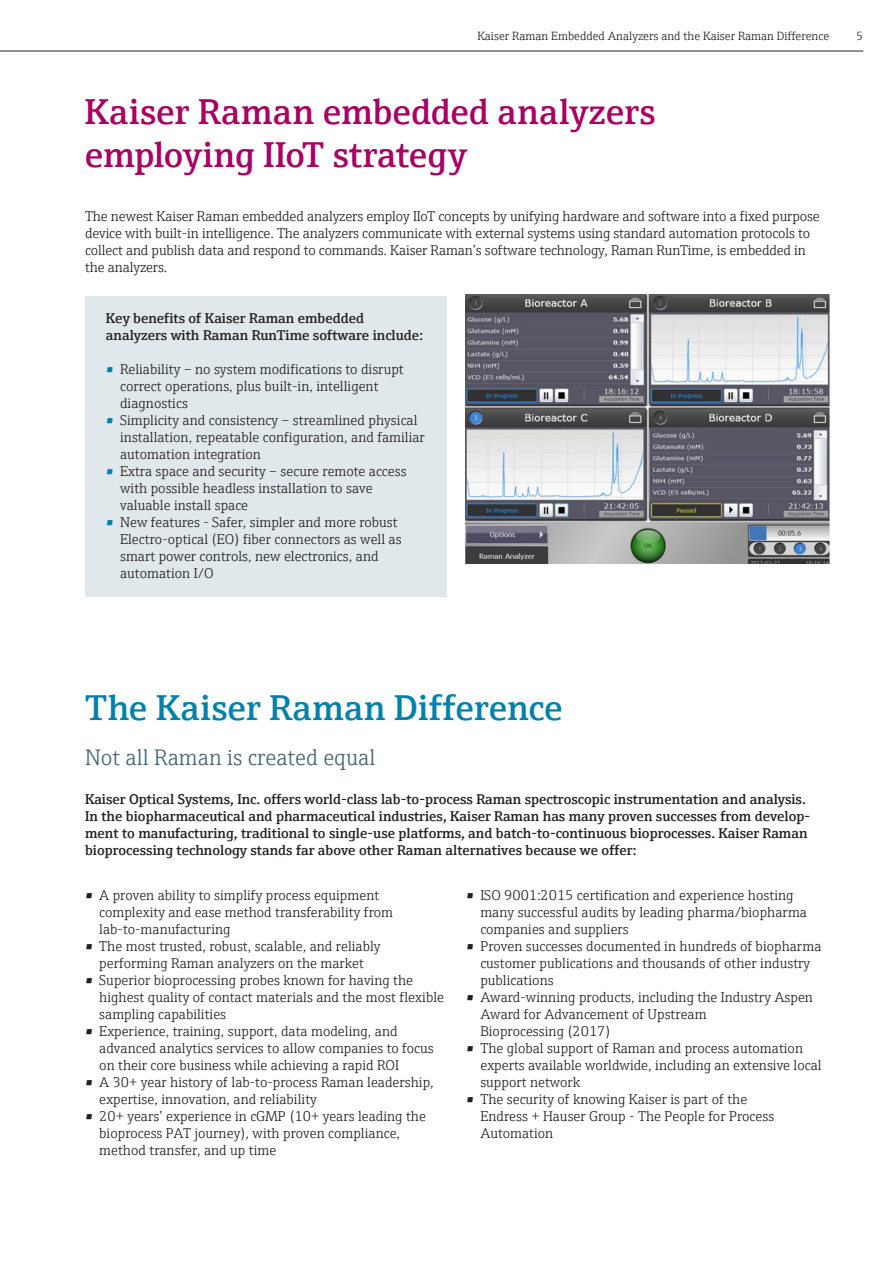
<style>
.page{position:relative;width:893px;height:1263px;background:#fff}
.page>*{position:absolute;margin:0;border:0;box-sizing:border-box;transform-origin:0 0}
.Inside_Headline{font:600 36px/43.2px "E+H Serif";color:#a70164}
.Inside_Headline-2{font:600 36px "E+H Serif";letter-spacing:.005em;color:#0081ad}
.Subheadline{font:300 22.5px "E+H Serif";color:#446472}
.Copy_Accent__Strg_Sh{font:300 14.25px/17px "E+H Serif";color:#231f20}
.Copy_Accent__Strg_Sh-2{font:600 14.25px/17px "E+H Serif";color:#231f20}
.Topline_Inside{font:300 12px "E+H Serif";color:#231f20}
.s1{font-weight:600;color:#0081ad}
.s2{font-weight:600}
</style>
<div class="page">
<hr style="left:0;top:51px;width:863px;height:1px;background:#231f20">
<div style="left:85px;top:296px;width:361px;height:301px;background:#e0e8ec"></div>
<img style="left:465px;top:295px;width:364px;height:268px">
<p class="Topline_Inside" style="left:477px;top:27px;width:353px">Kaiser Raman Embedded Analyzers and the Kaiser Raman Difference</p>
<p class="Inside_Headline" style="left:85px;top:87px;width:572px">Kaiser Raman embedded analyzers employing IIoT strategy</p>
<p class="Copy_Accent__Strg_Sh" style="left:85px;top:207px;width:736px">The newest Kaiser Raman embedded analyzers employ IIoT concepts by unifying hardware and software into a fixed purpose device with built-in intelligence. The analyzers communicate with external systems using standard automation protocols to collect and publish data and respond to commands. Kaiser Raman’s software technology, Raman RunTime, is embedded in the analyzers.</p>
<p class="Copy_Accent__Strg_Sh-2" style="left:106px;top:309px;width:319px">Key benefits of Kaiser Raman embedded analyzers with Raman RunTime software include:</p>
<p class="Copy_Accent__Strg_Sh" style="left:120px;top:360px;width:285px;text-indent:-14px"><span class="s1">•</span> Reliability – no system modifications to disrupt correct operations, plus built-in, intelligent diagnostics</p>
<p class="Copy_Accent__Strg_Sh" style="left:120px;top:411px;width:306px;text-indent:-14px"><span class="s1">•</span> Simplicity and consistency – streamlined physical installation, repeatable configuration, and familiar automation integration</p>
<p class="Copy_Accent__Strg_Sh" style="left:120px;top:462px;width:288px;text-indent:-14px"><span class="s1">•</span> Extra space and security – secure remote access with possible headless installation to save valuable install space</p>
<p class="Copy_Accent__Strg_Sh" style="left:120px;top:513px;width:283px;text-indent:-14px"><span class="s1">•</span> New features - Safer, simpler and more robust Electro-optical (EO) fiber connectors as well as smart power controls, new electronics, and automation I/O</p>
<p class="Topline_Inside" style="left:856px;top:27px;width:8px">5</p>
<p class="Inside_Headline-2" style="left:85px;top:680px;width:479px">The Kaiser Raman Difference</p>
<p class="Subheadline" style="left:85px;top:741px;width:292px">Not all Raman is created equal</p>
<p class="Copy_Accent__Strg_Sh-2" style="left:85px;top:789px;width:727px">Kaiser Optical Systems, Inc. offers world-class lab-to-process Raman spectroscopic instrumentation and analysis.<br>In the biopharmaceutical and pharmaceutical industries, Kaiser Raman has many proven successes from develop&shy;ment to manufacturing, traditional to single-use platforms, and batch-to-continuous bioprocesses. Kaiser Raman bioprocessing technology stands far above other Raman alternatives because we offer:</p>
<p class="Copy_Accent__Strg_Sh" style="left:99px;top:886px;width:295px;text-indent:-14px"><span class="s2">•</span> A proven ability to simplify process equipment complexity and ease method transferability from lab-to-manufacturing</p>
<p class="Copy_Accent__Strg_Sh" style="left:85px;top:937px;width:297px;text-align:center"><span class="s2">•</span> The most trusted, robust, scalable, and reliably performing Raman analyzers on the market</p>
<p class="Copy_Accent__Strg_Sh" style="left:99px;top:971px;width:346px;text-indent:-14px"><span class="s2">•</span> Superior bioprocessing probes known for having the highest quality of contact materials and the most flexible sampling capabilities</p>
<p class="Copy_Accent__Strg_Sh" style="left:99px;top:1022px;width:336px;text-indent:-14px"><span class="s2">•</span> Experience, training, support, data modeling, and advanced analytics services to allow companies to focus on their core business while achieving a rapid ROI</p>
<p class="Copy_Accent__Strg_Sh" style="left:99px;top:1073px;width:336px;text-indent:-14px"><span class="s2">•</span> A 30+ year history of lab-to-process Raman leadership, expertise, innovation, and reliability</p>
<p class="Copy_Accent__Strg_Sh" style="left:99px;top:1107px;width:328px;text-indent:-14px"><span class="s2">•</span> 20+ years’ experience in cGMP (10+ years leading the bioprocess PAT journey), with proven compliance, method transfer, and up time</p>
<p class="Copy_Accent__Strg_Sh" style="left:480px;top:886px;width:328px;text-indent:-14px"><span class="s2">•</span> ISO 9001:2015 certification and experience hosting many successful audits by leading pharma/biopharma companies and suppliers</p>
<p class="Copy_Accent__Strg_Sh" style="left:480px;top:937px;width:343px;text-indent:-14px"><span class="s2">•</span> Proven successes documented in hundreds of biopharma customer publications and thousands of other industry publications</p>
<p class="Copy_Accent__Strg_Sh" style="left:480px;top:988px;width:334px;text-indent:-14px"><span class="s2">•</span> Award-winning products, including the Industry Aspen<br>Award for Advancement of Upstream<br>Bioprocessing (2017)</p>
<p class="Copy_Accent__Strg_Sh" style="left:480px;top:1039px;width:343px;text-indent:-14px"><span class="s2">•</span> The global support of Raman and process automation experts available worldwide, including an extensive local support network</p>
<p class="Copy_Accent__Strg_Sh" style="left:480px;top:1090px;width:295px;text-indent:-14px"><span class="s2">•</span> The security of knowing Kaiser is part of the<br>Endress + Hauser Group - The People for Process<br>Automation</p>
</div>
